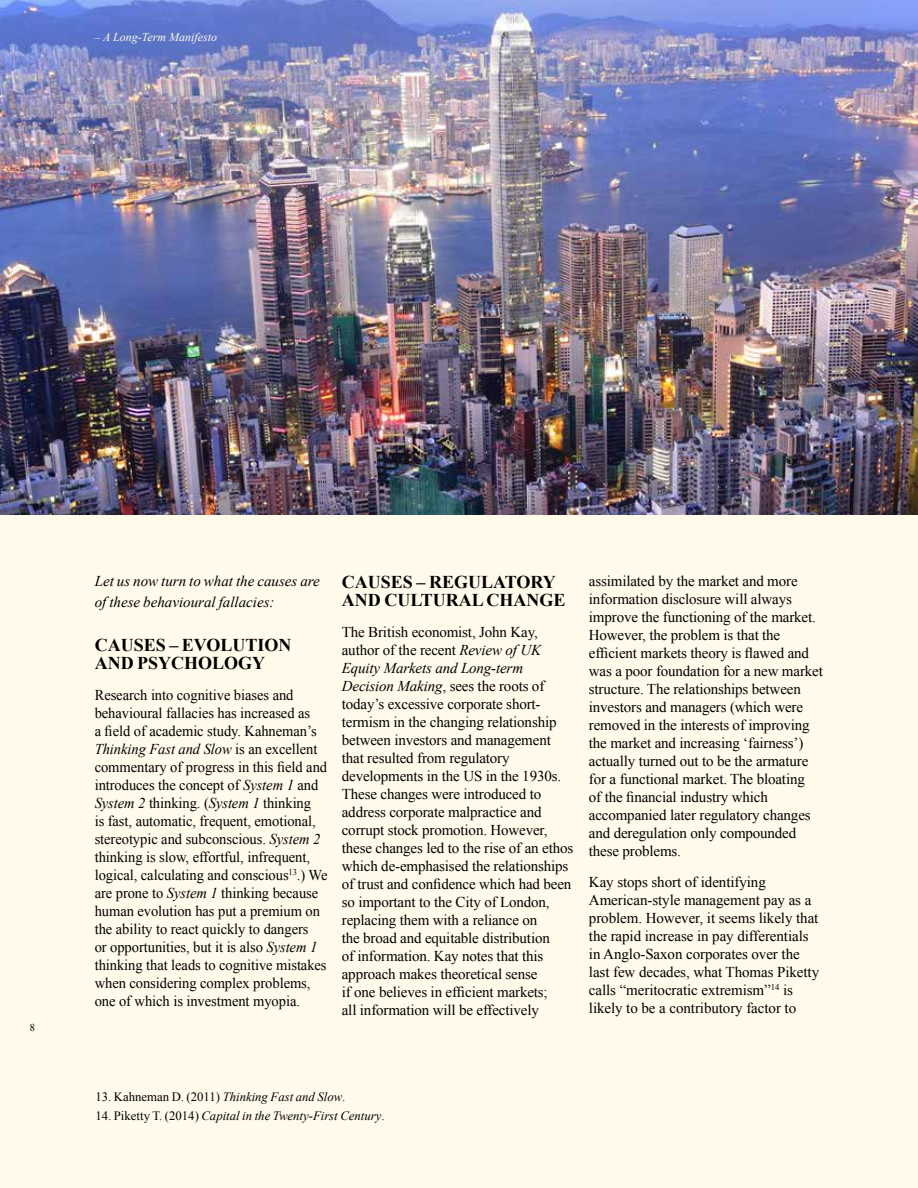
<style>
.page{position:relative;width:918px;height:1188px;background:#fffaea}
.page>*{position:absolute;margin:0;border:0;box-sizing:border-box;transform-origin:0 0}
.t1{font:700 18px/18px "Times New Roman";color:#000}
.t2{font:15px/18px "Times New Roman";letter-spacing:-.01em;color:#000}
.t3{font:italic 15px/21px "Times New Roman";color:#000}
.t4{font:italic 12.75px "Times New Roman";color:#000}
.t5{font:12.75px "Times New Roman";color:#000}
.t6{font:italic 12px "Times New Roman";color:#fffaea}
.t7{font:10.5px "Times New Roman";color:#000}
.s1{font-style:italic}
.s2{font-style:normal}
</style>
<div class="page">
<img style="left:0;top:0;width:918px;height:514px">
<p class="t6" style="left:94px;top:29px;width:124px">– A Long-Term Manifesto</p>
<p class="t7" style="left:30px;top:1020px;width:7px">8</p>
<p class="t3" style="left:95px;top:570px;width:227px">Let us now turn to what the causes are of these behavioural fallacies:</p>
<p class="t1" style="left:95px;top:635px;width:198px">CAUSES – EVOLUTION<br>AND PSYCHOLOGY</p>
<p class="t2" style="left:95px;top:685px;width:234px">Research into cognitive biases and behavioural fallacies has increased as<br>a field of academic study. Kahneman’s <span class="s1">Thinking Fast and Slow</span> is an excellent commentary of progress in this field and introduces the concept of <span class="s1">System 1</span> and <span class="s1">System 2</span> thinking. (<span class="s1">System 1</span> thinking<br>is fast, automatic, frequent, emotional, stereotypic and subconscious. <span class="s1">System 2 </span>thinking is slow, effortful, infrequent, logical, calculating and conscious<sup>13</sup>.) We are prone to <span class="s1">System 1</span> thinking because human evolution has put a premium on the ability to react quickly to dangers<br>or opportunities, but it is also <span class="s1">System 1 </span>thinking that leads to cognitive mistakes when considering complex problems, one of which is investment myopia.</p>
<p class="t1" style="left:342px;top:573px;width:225px">CAUSES – REGULATORY<br>AND CULTURAL CHANGE</p>
<p class="t2" style="left:342px;top:623px;width:233px">The British economist, John Kay, author of the recent <span class="s1">Review of UK Equity Markets and Long-term Decision Making</span>, sees the roots of today’s excessive corporate short&shy;termism in the changing relationship between investors and management that resulted from regulatory developments in the US in the 1930s.<br>These changes were introduced to address corporate malpractice and corrupt stock promotion. However, these changes led to the rise of an ethos which de-emphasised the relationships of trust and confidence which had been so important to the City of London, replacing them with a reliance on<br>the broad and equitable distribution<br>of information. Kay notes that this approach makes theoretical sense<br>if one believes in efficient markets;<br>all information will be effectively</p>
<p class="t2" style="left:589px;top:572px;width:235px">assimilated by the market and more information disclosure will always improve the functioning of the market.<br>However, the problem is that the efficient markets theory is flawed and was a poor foundation for a new market structure. The relationships between investors and managers (which were removed in the interests of improving the market and increasing ‘fairness’) actually turned out to be the armature for a functional market. The bloating<br>of the financial industry which accompanied later regulatory changes and deregulation only compounded these problems.</p>
<p class="t2" style="left:589px;top:873px;width:232px">Kay stops short of identifying American-style management pay as a problem. However, it seems likely that the rapid increase in pay differentials in Anglo-Saxon corporates over the last few decades, what Thomas Piketty calls “meritocratic extremism”<sup>14</sup> is likely to be a contributory factor to</p>
<p class="t5" style="left:95px;top:1088px;width:252px">13. Kahneman D. (2011) <span class="s1">Thinking Fast and Slow</span>.</p>
<p class="t4" style="left:95px;top:1107px;width:291px"><span class="s2">14. Piketty T. (2014)</span> Capital in the Twenty-First Century<span class="s2">.</span></p>
</div>
